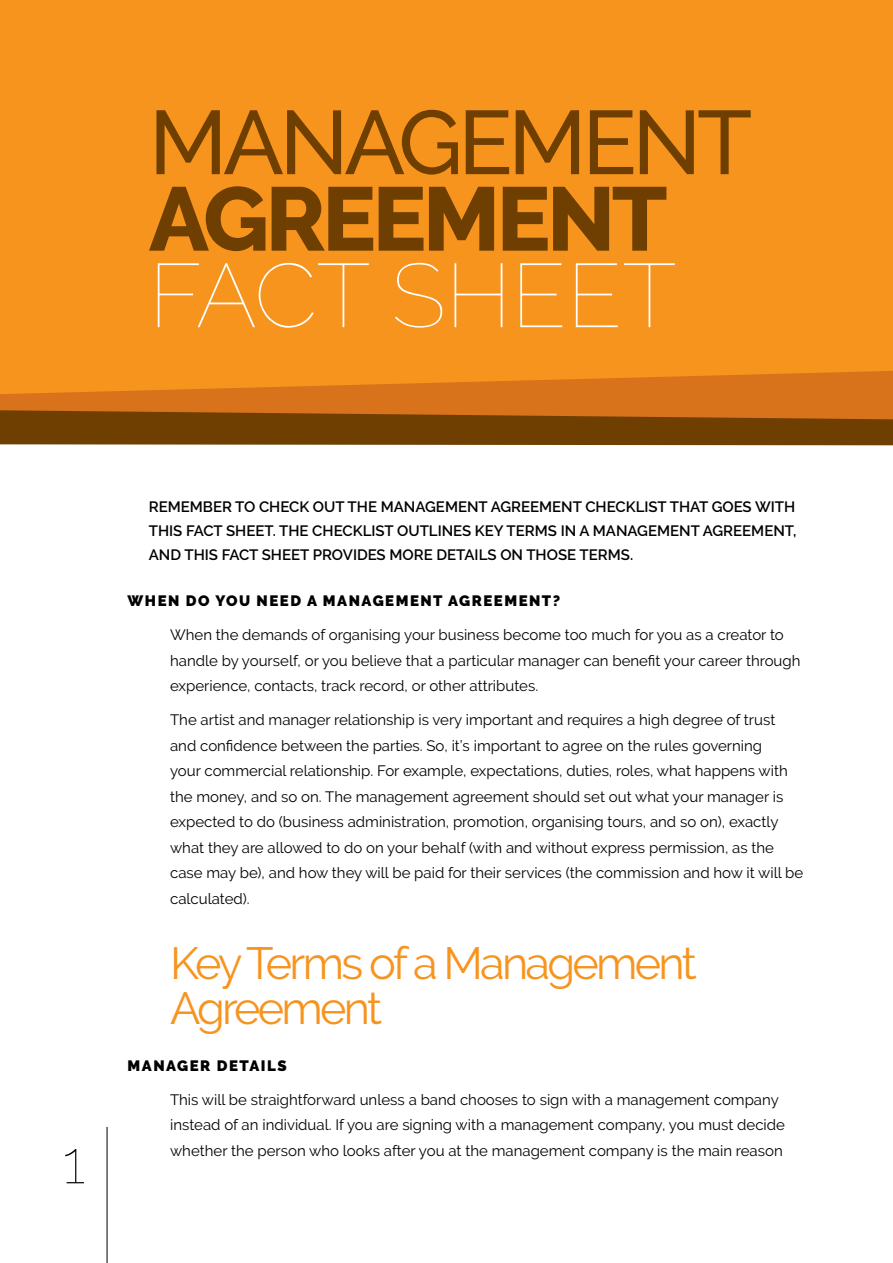
<style>
.page{position:relative;width:893px;height:1263px;background:#fff}
.page>*{position:absolute;margin:0;border:0;box-sizing:border-box;transform-origin:0 0}
.t1{font:500 90px "Raleway";letter-spacing:-.05em;color:#6e3f00}
.t2{font:800 90px "Raleway";letter-spacing:-.04em;color:#6e3f00}
.t3{font:100 90px "Raleway";color:#fff}
.t4{font:100 60px "Raleway";color:#000}
.t5{font:45px/45px "Raleway";letter-spacing:-.06em;color:#f7941e}
.t6{font:15px/25.5px "Raleway";color:#000}
.t7{font:600 15px/24px "Raleway";color:#000;text-align:justify}
.t8{font:900 15px "Raleway";letter-spacing:.1em;color:#000}
</style>
<div class="page">
<hr style="left:107px;top:1127px;width:1px;height:136px;background:#000">
<div style="left:0;top:420px;width:893px;height:25px;background:#6e3f00"></div>
<svg style="left:0;top:394px;width:893px;height:26px;background:#c26815"></svg>
<div style="left:0;top:0;width:893px;height:394px;background:#f7941e"></div>
<h1 class="t1" style="left:149px;top:90px;width:605px">MANAGEMENT</h1>
<h1 class="t2" style="left:149px;top:168px;width:520px">AGREEMENT</h1>
<h1 class="t3" style="left:149px;top:243px;width:529px">FACT SHEET</h1>
<h2 class="t4" style="left:63px;top:1127px;width:24px">1</h2>
<p class="t7" style="left:149px;top:494px;width:649px">REMEMBER TO CHECK OUT THE MANAGEMENT AGREEMENT CHECKLIST THAT GOES WITH THIS FACT SHEET. THE CHECKLIST OUTLINES KEY TERMS IN A MANAGEMENT AGREEMENT, AND THIS FACT SHEET PROVIDES MORE DETAILS ON THOSE TERMS.</p>
<p class="t8" style="left:128px;top:592px;width:434px">WHEN DO YOU NEED A MANAGEMENT AGREEMENT?</p>
<p class="t6" style="left:170px;top:622px;width:632px">When the demands of organising your business become too much for you as a creator to handle by yourself, or you believe that a particular manager can benefit your career through experience, contacts, track record, or other attributes.</p>
<p class="t6" style="left:170px;top:707px;width:635px">The artist and manager relationship is very important and requires a high degree of trust and confidence between the parties. So, it’s important to agree on the rules governing<br>your commercial relationship. For example, expectations, duties, roles, what happens with the money, and so on. The management agreement should set out what your manager is expected to do (business administration, promotion, organising tours, and so on), exactly what they are allowed to do on your behalf (with and without express permission, as the case may be), and how they will be paid for their services (the commission and how it will be calculated).</p>
<h3 class="t5" style="left:170px;top:940px;width:528px">Key Terms of a Management<br>Agreement</h3>
<p class="t8" style="left:128px;top:1056px;width:161px">MANAGER DETAILS</p>
<p class="t6" style="left:170px;top:1086px;width:616px">This will be straightforward unless a band chooses to sign with a management company instead of an individual. If you are signing with a management company, you must decide whether the person who looks after you at the management company is the main reason</p>
</div>
